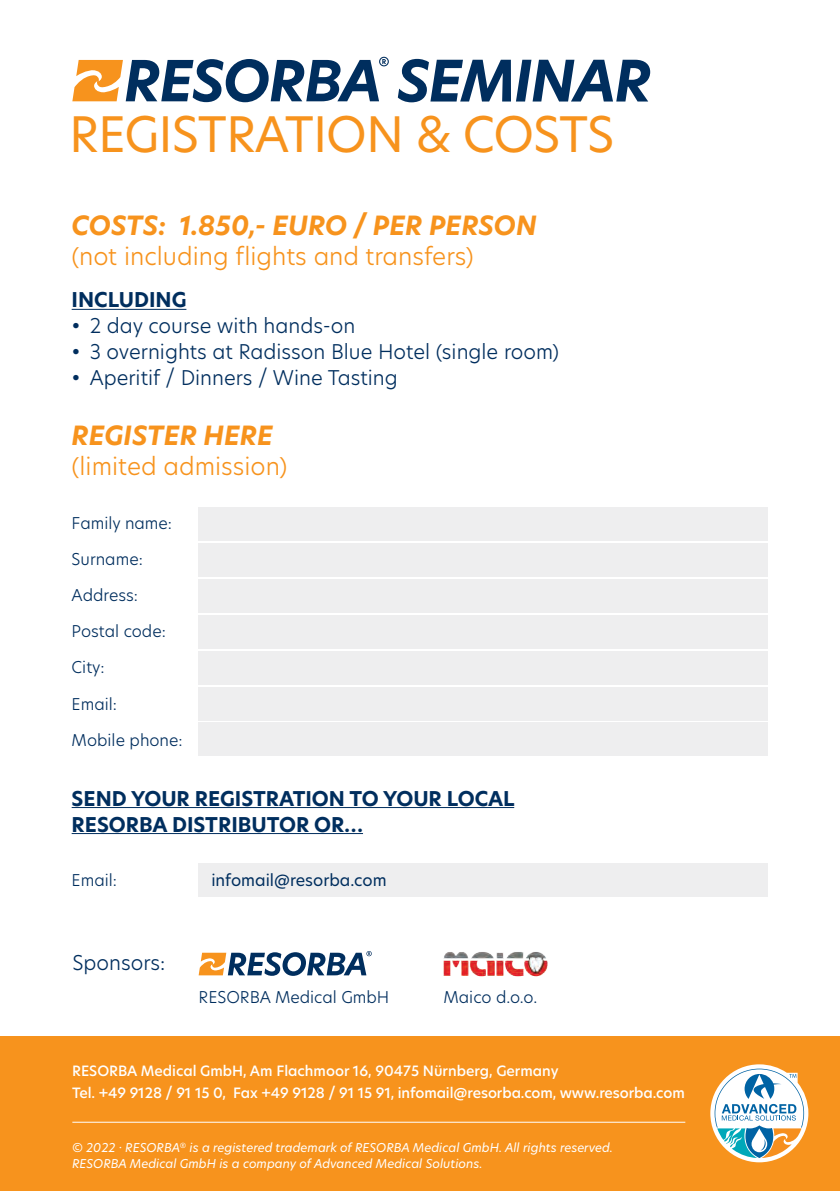
<style>
.page{position:relative;width:840px;height:1191px;background:#fff}
.page>*{position:absolute;margin:0;border:0;box-sizing:border-box;transform-origin:0 0}
.t1{font:48px "Hero New";letter-spacing:-.02em;color:#f7931d}
.t2{font:italic 700 26px "Hero New";color:#f7931d}
.t3{font:300 24px "Hero New";color:#f7931d}
.t4{font:300 20px "Hero New";color:#002e5e}
.t5{font:700 20px/26px "Hero New";color:#002e5e}
.t6{font:300 16px "Hero New";color:#002e5e}
.t7{font:16px "Hero New";color:#002e5e}
.t8{font:500 14px/22px "Hero New";letter-spacing:-.005em;color:#fff}
.t9{font:italic 12px/16px "Hero New";color:#fff}
</style>
<div class="page">
<div style="left:198px;top:543px;width:569px;height:33px;background:#eeeeef"></div>
<div style="left:198px;top:507px;width:569px;height:33px;background:#eeeeef"></div>
<div style="left:198px;top:579px;width:569px;height:33px;background:#eeeeef"></div>
<div style="left:198px;top:651px;width:569px;height:33px;background:#eeeeef"></div>
<div style="left:198px;top:615px;width:569px;height:33px;background:#eeeeef"></div>
<div style="left:198px;top:687px;width:569px;height:33px;background:#eeeeef"></div>
<div style="left:198px;top:723px;width:569px;height:33px;background:#eeeeef"></div>
<div style="left:0;top:1036px;width:839px;height:155px;background:#f7931d"></div>
<hr style="left:72px;top:309px;width:114px;height:1px;background:#002e5e">
<hr style="left:72px;top:807px;width:442px;height:1px;background:#002e5e">
<hr style="left:72px;top:833px;width:291px;height:1px;background:#002e5e">
<div style="left:198px;top:863px;width:569px;height:33px;background:#eeeeef"></div>
<img style="left:443px;top:952px;width:105px;height:25px">
<svg style="left:198px;top:951px;width:173px;height:25px"></svg>
<svg style="left:397px;top:59px;width:252px;height:43px"></svg>
<svg style="left:72px;top:57px;width:316px;height:45px"></svg>
<svg style="left:710px;top:1064px;width:97px;height:98px"></svg>
<hr style="left:72px;top:1121px;width:613px;height:1px;background:#fff">
<h1 class="t1" style="left:69px;top:101px;width:546px">REGISTRATION &amp; COSTS</h1>
<h2 class="t2" style="left:72px;top:208px;width:466px">COSTS: 1.850,- EURO / PER PERSON</h2>
<h3 class="t3" style="left:72px;top:240px;width:403px">(not including flights and transfers)</h3>
<h3 class="t5" style="left:72px;top:287px;width:116px">INCLUDING</h3>
<h3 class="t4" style="left:72px;top:312px;width:285px">• 2 day course with hands-on</h3>
<h3 class="t4" style="left:72px;top:338px;width:488px">• 3 overnights at Radisson Blue Hotel (single room)</h3>
<h3 class="t4" style="left:72px;top:364px;width:327px">• Aperitif / Dinners / Wine Tasting</h3>
<h2 class="t2" style="left:72px;top:418px;width:203px">REGISTER HERE</h2>
<h3 class="t3" style="left:72px;top:450px;width:217px">(limited admission)</h3>
<h3 class="t6" style="left:72px;top:512px;width:102px">Family name:</h3>
<h3 class="t6" style="left:72px;top:548px;width:73px">Surname:</h3>
<h3 class="t6" style="left:72px;top:584px;width:68px">Address:</h3>
<h3 class="t6" style="left:72px;top:620px;width:96px">Postal code:</h3>
<h3 class="t6" style="left:72px;top:656px;width:34px">City:</h3>
<h3 class="t6" style="left:72px;top:692px;width:47px">Email:</h3>
<h3 class="t6" style="left:72px;top:728px;width:112px">Mobile phone:</h3>
<h3 class="t5" style="left:72px;top:785px;width:444px">SEND YOUR REGISTRATION TO YOUR LOCAL<br>RESORBA DISTRIBUTOR OR…</h3>
<h3 class="t6" style="left:72px;top:868px;width:47px">Email:</h3>
<h3 class="t4" style="left:72px;top:949px;width:94px">Sponsors:</h3>
<h3 class="t7" style="left:211px;top:869px;width:177px">infomail@resorba.com</h3>
<h3 class="t6" style="left:198px;top:986px;width:192px">RESORBA Medical GmbH</h3>
<h3 class="t6" style="left:443px;top:986px;width:95px">Maico d.o.o.</h3>
<p class="t8" style="left:72px;top:1059px;width:614px">RESORBA Medical GmbH, Am Flachmoor 16, 90475 Nürnberg, Germany<br>Tel. +49 9128 / 91 15 0, Fax +49 9128 / 91 15 91, infomail@resorba.com, www.resorba.com</p>
<p class="t9" style="left:72px;top:1139px;width:542px">© 2022 · RESORBA<sup>®</sup> is a registered trademark of RESORBA Medical GmbH. All rights reserved.<br>RESORBA Medical GmbH is a company of Advanced Medical Solutions.</p>
</div>
